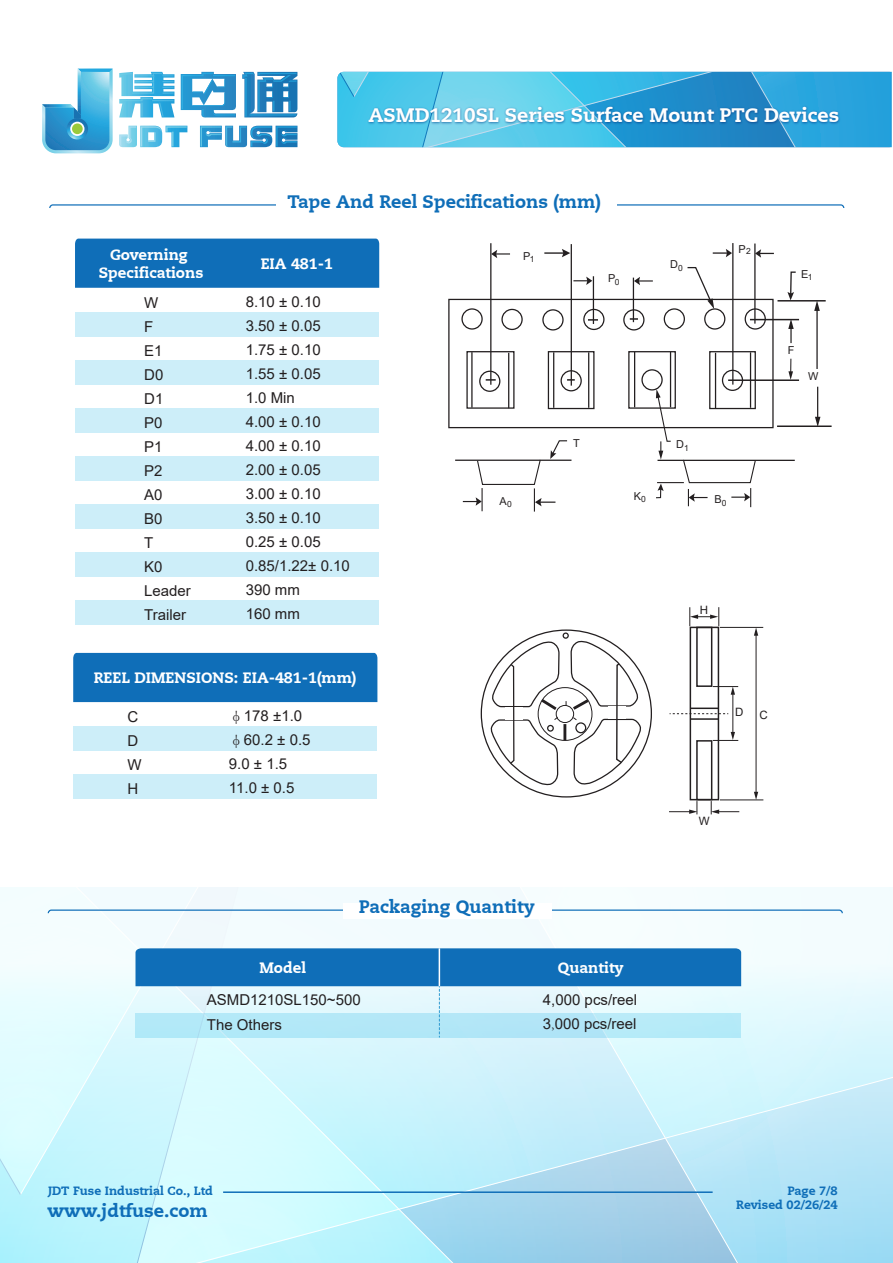
<style>
.page{position:relative;width:893px;height:1263px;background:#fff}
.page>*{position:absolute;margin:0;border:0;box-sizing:border-box;transform-origin:0 0}
.t1{font:800 19.5px "Caecilia LT";color:#fff}
.t2{font:800 18px "Caecilia LT";color:#0f6eb8}
.t3{font:15px/24px "Arial";color:#231f20}
.t4{font:800 15px/18px "Caecilia LT";color:#fff;text-align:center}
.t5{font:800 12px/14.1px "Caecilia LT";color:#0f6eb8;text-align:right}
.t6{font:11.55px "Arial";color:#231f20}
.t7{font:10.95px "Arial";color:#231f20}
.s1{font-family:"Adobe Song Std";font-weight:300}
</style>
<div class="page">
<svg style="left:0;top:887px;width:19px;height:259px"></svg>
<svg style="left:843px;top:887px;width:48px;height:376px"></svg>
<svg style="left:19px;top:887px;width:29px;height:309px"></svg>
<svg style="left:0;top:1146px;width:22px;height:50px"></svg>
<svg style="left:48px;top:887px;width:795px;height:376px"></svg>
<hr style="left:439px;top:948px;width:1px;height:38px;background:#fff">
<svg style="left:49px;top:204px;width:795px;height:4px"></svg>
<div style="left:277px;top:198px;width:340px;height:17px;background:#fff"></div>
<div style="left:75px;top:312px;width:304px;height:24px;background:#cdeef9"></div>
<div style="left:75px;top:360px;width:304px;height:24px;background:#cdeef9"></div>
<div style="left:75px;top:456px;width:304px;height:24px;background:#cdeef9"></div>
<div style="left:75px;top:408px;width:304px;height:24px;background:#cdeef9"></div>
<div style="left:75px;top:552px;width:304px;height:24px;background:#cdeef9"></div>
<div style="left:75px;top:504px;width:304px;height:24px;background:#cdeef9"></div>
<div style="left:75px;top:601px;width:304px;height:24px;background:#cdeef9"></div>
<div style="left:75px;top:239px;width:304px;height:49px;background:#0f6eb8"></div>
<hr style="left:732px;top:243px;width:1px;height:142px;background:#231f20">
<hr style="left:571px;top:244px;width:1px;height:142px;background:#231f20">
<hr style="left:490px;top:243px;width:1px;height:142px;background:#231f20">
<hr style="left:754px;top:244px;width:2px;height:80px;background:#231f20">
<hr style="left:750px;top:319px;width:49px;height:1px;background:#231f20">
<hr style="left:728px;top:379px;width:71px;height:2px;background:#231f20">
<hr style="left:777px;top:425px;width:55px;height:2px;background:#231f20">
<hr style="left:777px;top:300px;width:49px;height:2px;background:#231f20">
<hr style="left:657px;top:460px;width:138px;height:1px;background:#231f20">
<hr style="left:544px;top:252px;width:21px;height:2px;background:#231f20">
<svg style="left:562px;top:249px;width:8px;height:8px"></svg>
<svg style="left:713px;top:249px;width:19px;height:8px"></svg>
<svg style="left:755px;top:249px;width:19px;height:9px"></svg>
<svg style="left:491px;top:250px;width:19px;height:8px"></svg>
<svg style="left:787px;top:271px;width:9px;height:29px"></svg>
<hr style="left:816px;top:309px;width:2px;height:60px;background:#231f20">
<svg style="left:814px;top:301px;width:6px;height:10px"></svg>
<svg style="left:788px;top:320px;width:6px;height:23px"></svg>
<hr style="left:817px;top:387px;width:1px;height:32px;background:#231f20">
<svg style="left:815px;top:417px;width:5px;height:9px"></svg>
<svg style="left:788px;top:359px;width:5px;height:21px"></svg>
<svg style="left:448px;top:266px;width:326px;height:246px"></svg>
<div style="left:556px;top:705px;width:18px;height:18px;border:1px solid #231f20;border-radius:50%"></div>
<hr style="left:563px;top:724px;width:3px;height:16px;background:#231f20">
<div style="left:563px;top:632px;width:6px;height:7px;border:1px solid #231f20;border-radius:50%"></div>
<svg style="left:566px;top:629px;width:77px;height:169px"></svg>
<svg style="left:489px;top:629px;width:70px;height:169px"></svg>
<hr style="left:756px;top:634px;width:1px;height:159px;background:#231f20">
<svg style="left:754px;top:628px;width:4px;height:8px"></svg>
<svg style="left:754px;top:792px;width:4px;height:7px"></svg>
<hr style="left:720px;top:799px;width:43px;height:1px;background:#231f20">
<hr style="left:720px;top:627px;width:43px;height:1px;background:#231f20">
<svg style="left:669px;top:607px;width:70px;height:207px"></svg>
<div style="left:73px;top:726px;width:304px;height:24px;background:#cdeef9"></div>
<div style="left:73px;top:774px;width:304px;height:24px;background:#cdeef9"></div>
<div style="left:73px;top:653px;width:304px;height:49px;background:#0f6eb8"></div>
<svg style="left:119px;top:126px;width:178px;height:21px"></svg>
<svg style="left:119px;top:72px;width:178px;height:46px"></svg>
<svg style="left:42px;top:69px;width:71px;height:84px"></svg>
<svg style="left:70px;top:122px;width:14px;height:14px"></svg>
<div style="left:72px;top:123px;width:11px;height:11px;background:#9aca3b;border-radius:50%"></div>
<svg style="left:337px;top:72px;width:555px;height:75px;background:#3db2df"></svg>
<img style="left:365px;top:103px;width:478px;height:28px">
<hr style="left:223px;top:1191px;width:490px;height:2px;background:#0f6eb8">
<h1 class="t1" style="left:368px;top:104px;width:472px">ASMD1210SL Series Surface Mount PTC Devices</h1>
<p class="t2" style="left:287px;top:191px;width:315px">Tape And Reel Specifications (mm)</p>
<p class="t4" style="left:99px;top:246px;width:106px">Governing<br>Specifications</p>
<p class="t4" style="left:261px;top:255px;width:74px">EIA 481-1</p>
<p class="t3" style="left:144px;top:291px;width:48px">W<br>F<br>E1<br>D0<br>D1<br>P0<br>P1<br>P2<br>A0<br>B0<br>T<br>K0<br>Leader<br>Trailer</p>
<p class="t3" style="left:246px;top:289px;width:106px">8.10 ± 0.10<br>3.50 ± 0.05<br>1.75 ± 0.10<br>1.55 ± 0.05<br>1.0 Min<br>4.00 ± 0.10<br>4.00 ± 0.10<br>2.00 ± 0.05<br>3.00 ± 0.10<br>3.50 ± 0.10<br>0.25 ± 0.05<br>0.85/1.22± 0.10<br>390 mm<br>160 mm</p>
<p class="t7" style="left:523px;top:248px;width:13px">P<sub>1</sub></p>
<p class="t7" style="left:608px;top:271px;width:13px">P<sub>0</sub></p>
<p class="t7" style="left:670px;top:257px;width:14px">D<sub>0</sub></p>
<p class="t7" style="left:573px;top:435px;width:8px">T</p>
<p class="t7" style="left:676px;top:437px;width:14px">D<sub>1</sub></p>
<p class="t7" style="left:499px;top:493px;width:14px">A<sub>0</sub></p>
<p class="t7" style="left:634px;top:489px;width:14px">K<sub>0</sub></p>
<p class="t7" style="left:714px;top:492px;width:14px">B<sub>0</sub></p>
<p class="t6" style="left:700px;top:602px;width:10px">H</p>
<p class="t7" style="left:738px;top:242px;width:14px">P<sub>2</sub></p>
<p class="t4" style="left:94px;top:669px;width:264px">REEL DIMENSIONS: EIA-481-1(mm)</p>
<p class="t3" style="left:127px;top:705px;width:16px">C<br>D<br>W<br>H</p>
<p class="t3" style="left:229px;top:703px;width:83px"><span class="s1">φ</span>178 ±1.0 <span class="s1">φ</span>60.2 ± 0.5<br>9.0 ± 1.5<br>11.0 ± 0.5</p>
<p class="t6" style="left:735px;top:704px;width:10px">D</p>
<p class="t6" style="left:759px;top:707px;width:10px">C</p>
<p class="t6" style="left:699px;top:812px;width:12px">W</p>
<p class="t7" style="left:801px;top:266px;width:13px">E<sub>1</sub></p>
<p class="t7" style="left:788px;top:342px;width:8px">F</p>
<p class="t7" style="left:808px;top:368px;width:12px">W</p>
<p class="t4" style="left:259px;top:958px;width:48px">Model</p>
<p class="t2" style="left:359px;top:896px;width:177px">Packaging Quantity</p>
<p class="t4" style="left:558px;top:958px;width:67px">Quantity</p>
<p class="t3" style="left:207px;top:988px;width:155px;line-height:24.5px">ASMD1210SL150~500<br>The Others</p>
<p class="t3" style="left:543px;top:987px;width:96px;line-height:24.5px">4,000 pcs/reel<br>3<span class="s1">,</span>000 pcs/reel</p>
<p class="t5" style="left:48px;top:1184px;width:166px">JDT Fuse Industrial Co., Ltd</p>
<p class="t2" style="left:48px;top:1199px;width:162px">www.jdtfuse.com</p>
<p class="t5" style="left:736px;top:1184px;width:103px">Page 7/8<br>Revised 02/26/24</p>
</div>
